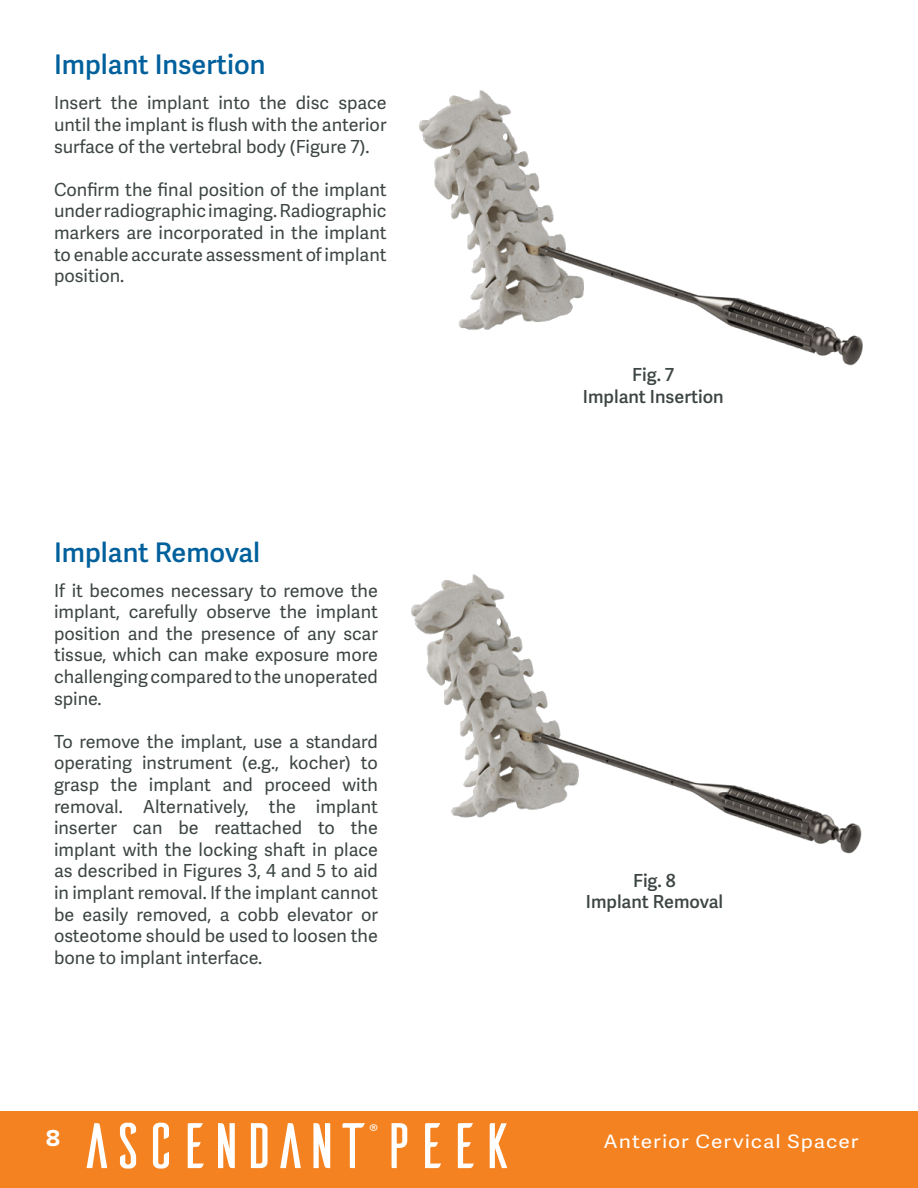
<style>
.page{position:relative;width:918px;height:1188px;background:#fff}
.page>*{position:absolute;margin:0;border:0;box-sizing:border-box;transform-origin:0 0}
.t1{font:64.2px "Ailerons";letter-spacing:-.15em;color:#fff;scale:1.13 1}
.t2{font:600 27px "Adelle Sans";color:#00609c}
.t3{font:700 24px "Proxima Nova";color:#fff}
.t4{font:18.45px "Adelle Sans";letter-spacing:.045em;color:#fff;scale:1.13 1}
.t5{font:18px/21.6px "Adelle Sans";color:#3d4644;text-align:justify}
.t6{font:600 18px/21.6px "Adelle Sans";color:#3d4644;text-align:center}
.t7{font:17.85px "Adelle Sans";color:#fff;scale:1.13 1}
</style>
<div class="page">
<div style="left:0;top:1111px;width:918px;height:77px;background:#f58220"></div>
<img style="left:419px;top:90px;width:444px;height:276px">
<img style="left:411px;top:574px;width:451px;height:280px">
<h2 class="t2" style="left:54px;top:49px;width:213px">Implant Insertion</h2>
<p class="t5" style="left:54px;top:93px;width:334px">Insert the implant into the disc space until the implant is flush with the anterior surface of the vertebral body (Figure 7).</p>
<p class="t5" style="left:54px;top:179px;width:334px">Confirm the final position of the implant under radiographic imaging. Radiographic markers are incorporated in the implant to enable accurate assessment of implant position.</p>
<h2 class="t2" style="left:54px;top:536px;width:208px">Implant Removal</h2>
<p class="t5" style="left:54px;top:580px;width:326px">If it becomes necessary to remove the implant, carefully observe the implant position and the presence of any scar tissue, which can make exposure more challenging compared to the unoperated spine.</p>
<p class="t5" style="left:54px;top:731px;width:326px">To remove the implant, use a standard operating instrument (e.g., kocher) to grasp the implant and proceed with removal. Alternatively, the implant inserter can be reattached to the implant with the locking shaft in place as described in Figures 3, 4 and 5 to aid in implant removal. If the implant cannot be easily removed, a cobb elevator or osteotome should be used to loosen the bone to implant interface.</p>
<h3 class="t3" style="left:46px;top:1120px;width:16px">8</h3>
<h1 class="t1" style="left:76px;top:1115px;width:393px">ASCENDANT PEEK</h1>
<p class="t7" style="left:369px;top:1120px;width:10px">®</p>
<p class="t6" style="left:583px;top:365px;width:142px">Fig. 7<br>Implant Insertion</p>
<p class="t6" style="left:586px;top:870px;width:139px">Fig. 8<br>Implant Removal</p>
<p class="t4" style="left:604px;top:1131px;width:227px">Anterior Cervical Spacer</p>
</div>
